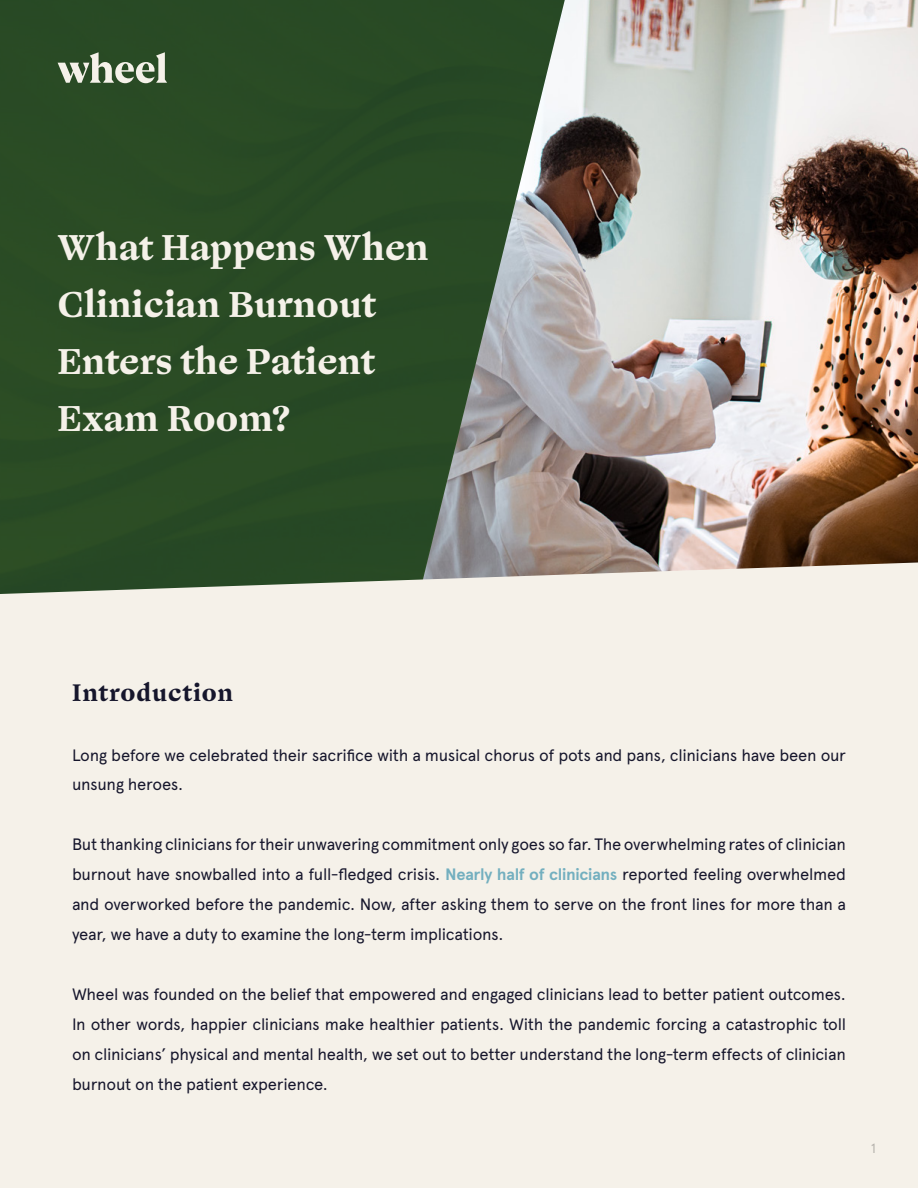
<style>
.page{position:relative;width:918px;height:1188px;background:#f5f1e9}
.page>*{position:absolute;margin:0;border:0;box-sizing:border-box;transform-origin:0 0}
.t1{font:700 36px/57px "Ogg Text";color:#f5f1e9}
.t2{font:700 24px "Ogg Text";letter-spacing:.03em;color:#16162c}
.t3{font:16.5px/30px "Apercu Pro";letter-spacing:-.02em;color:#16162c;text-align:justify}
.t4{font:13.5px "Apercu Pro";color:#b5b2ac}
.s1{font-weight:700;color:#73afbf}
</style>
<div class="page">
<img style="left:565px;top:0;width:353px;height:562px">
<img style="left:0;top:0;width:565px;height:562px">
<svg style="left:58px;top:52px;width:109px;height:31px"></svg>
<svg style="left:0;top:562px;width:918px;height:32px"></svg>
<h1 class="t1" style="left:58px;top:220px;width:373px">What Happens When<br>Clinician Burnout<br>Enters the Patient<br>Exam Room?</h1>
<h2 class="t2" style="left:72px;top:676px;width:163px">Introduction</h2>
<p class="t3" style="left:72px;top:739px;width:776px">Long before we celebrated their sacrifice with a musical chorus of pots and pans, clinicians have been our unsung heroes.</p>
<p class="t3" style="left:72px;top:829px;width:776px">But thanking clinicians for their unwavering commitment only goes so far. The overwhelming rates of clinician burnout have snowballed into a full-fledged crisis. <span class="s1">Nearly half of clinicians</span> reported feeling overwhelmed and overworked before the pandemic. Now, after asking them to serve on the front lines for more than a year, we have a duty to examine the long-term implications.</p>
<p class="t3" style="left:72px;top:979px;width:775px">Wheel was founded on the belief that empowered and engaged clinicians lead to better patient outcomes.<br>In other words, happier clinicians make healthier patients. With the pandemic forcing a catastrophic toll on clinicians’ physical and mental health, we set out to better understand the long-term effects of clinician burnout on the patient experience.</p>
<p class="t4" style="left:871px;top:1138px;width:7px">1</p>
</div>
